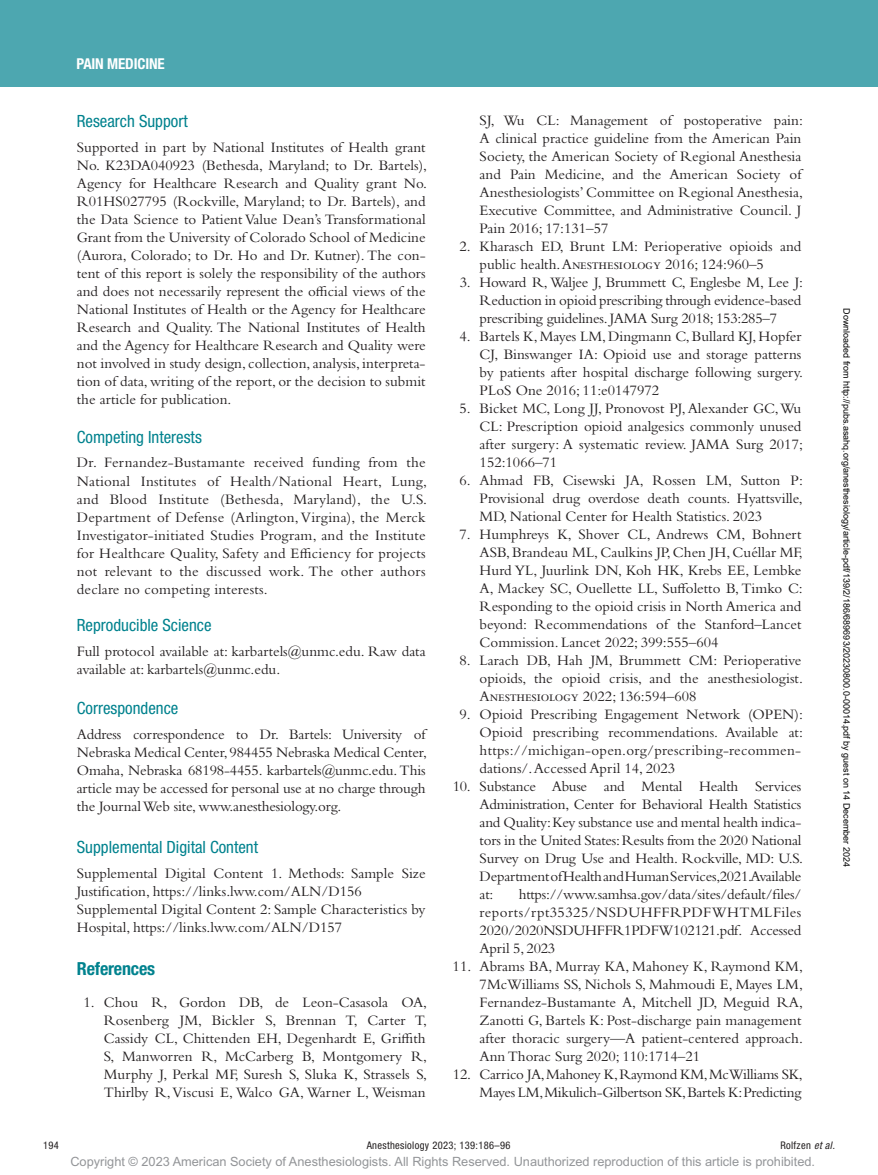
<style>
.page{position:relative;width:878px;height:1175px;background:#fff}
.page>*{position:absolute;margin:0;border:0;box-sizing:border-box;transform-origin:0 0}
.t1{font:700 condensed 18px "Helvetica Neue LT Std";color:#00828e}
.t2{font:condensed 16.8px "Helvetica Neue LT Std";color:#00828e}
.t3{font:15px/18px "Bembo Std";color:#231f20;text-align:justify}
.t4{font:15px/18px "Bembo Std";letter-spacing:-.02em;color:#231f20;text-align:right}
.t5{font:700 condensed 15px "Helvetica Neue LT Std";letter-spacing:-.01em;color:#fff}
.t6{font:12.75px "Arial MT Std";color:#939598}
.t7{font:condensed 10.5px "Helvetica Neue LT Std";letter-spacing:.03em;color:#231f20}
.t8{font:9px "Arial";color:#000}
.s1{font-style:italic}
</style>
<div class="page">
<div style="left:0;top:0;width:878px;height:86px;background:#4da7b0"></div>
<p class="t5" style="left:77px;top:54px;width:90px">Pain Medicine</p>
<p class="t2" style="left:77px;top:111px;width:112px">Research Support</p>
<p class="t3" style="left:77px;top:138px;width:352px">Supported in part by National Institutes of Health grant No. K23DA040923 (Bethesda, Maryland; to Dr. Bartels), Agency for Healthcare Research and Quality grant No.<br>R01HS027795 (Rockville, Maryland; to Dr. Bartels), and the Data Science to Patient Value Dean’s Transformational Grant from the University of Colorado School of Medicine (Aurora, Colorado; to Dr. Ho and Dr. Kutner). The con&shy;tent of this report is solely the responsibility of the authors and does not necessarily represent the official views of the National Institutes of Health or the Agency for Healthcare Research and Quality. The National Institutes of Health and the Agency for Healthcare Research and Quality were not involved in study design, collection, analysis, interpreta&shy;tion of data, writing of the report, or the decision to submit the article for publication.</p>
<p class="t2" style="left:77px;top:427px;width:126px">Competing Interests</p>
<p class="t3" style="left:77px;top:453px;width:352px">Dr. Fernandez-Bustamante received funding from the National Institutes of Health/National Heart, Lung, and Blood Institute (Bethesda, Maryland), the U.S.<br>Department of Defense (Arlington, Virgina), the Merck Investigator-initiated Studies Program, and the Institute for Healthcare Quality, Safety and Efficiency for projects not relevant to the discussed work. The other authors declare no competing interests.</p>
<p class="t2" style="left:77px;top:615px;width:136px">Reproducible Science</p>
<p class="t3" style="left:77px;top:642px;width:350px">Full protocol available at: karbartels@unmc.edu. Raw data available at: karbartels@unmc.edu.</p>
<p class="t2" style="left:77px;top:698px;width:103px">Correspondence</p>
<p class="t3" style="left:77px;top:725px;width:352px">Address correspondence to Dr. Bartels: University of Nebraska Medical Center, 984455 Nebraska Medical Center, Omaha, Nebraska 68198-4455. karbartels@unmc.edu. This article may be accessed for personal use at no charge through the Journal Web site, www.anesthesiology.org.</p>
<p class="t2" style="left:77px;top:837px;width:183px">Supplemental Digital Content</p>
<p class="t3" style="left:77px;top:864px;width:350px;text-align:left">Supplemental Digital Content 1. Methods: Sample Size Justification, https://links.lww.com/ALN/D156<br>Supplemental Digital Content 2: Sample Characteristics by Hospital, https://links.lww.com/ALN/D157</p>
<p class="t1" style="left:77px;top:958px;width:80px">References</p>
<p class="t3" style="left:104px;top:993px;width:325px;text-indent:-20px">1. Chou R, Gordon DB, de Leon-Casasola OA, Rosenberg JM, Bickler S, Brennan T, Carter T, Cassidy CL, Chittenden EH, Degenhardt E, Griffith S, Manworren R, McCarberg B, Montgomery R, Murphy J, Perkal MF, Suresh S, Sluka K, Strassels S, Thirlby R, Viscusi E, Walco GA, Warner L, Weisman</p>
<p class="t3" style="left:479px;top:111px;width:325px">SJ, Wu CL: Management of postoperative pain:<br>A clinical practice guideline from the American Pain Society, the American Society of Regional Anesthesia and Pain Medicine, and the American Society of Anesthesiologists’ Committee on Regional Anesthesia, Executive Committee, and Administrative Council. J Pain 2016; 17:131–57</p>
<p class="t3" style="left:479px;top:237px;width:323px;text-indent:-20px">2. Kharasch ED, Brunt LM: Perioperative opioids and public health. Anesthesiology 2016; 124:960–5</p>
<p class="t3" style="left:479px;top:273px;width:325px;text-indent:-20px">3. Howard R, Waljee J, Brummett C, Englesbe M, Lee J:<br>Reduction in opioid prescribing through evidence-based prescribing guidelines. JAMA Surg 2018; 153:285–7</p>
<p class="t3" style="left:479px;top:327px;width:325px;text-indent:-20px">4. Bartels K, Mayes LM, Dingmann C, Bullard KJ, Hopfer CJ, Binswanger IA: Opioid use and storage patterns by patients after hospital discharge following surgery.<br>PLoS One 2016; 11:e0147972</p>
<p class="t3" style="left:479px;top:399px;width:325px;text-indent:-20px">5. Bicket MC, Long JJ, Pronovost PJ, Alexander GC, Wu CL: Prescription opioid analgesics commonly unused after surgery: A systematic review. JAMA Surg 2017; 152:1066–71</p>
<p class="t3" style="left:479px;top:471px;width:325px;text-indent:-20px">6. Ahmad FB, Cisewski JA, Rossen LM, Sutton P:<br>Provisional drug overdose death counts. Hyattsville, MD, National Center for Health Statistics. 2023</p>
<p class="t3" style="left:479px;top:525px;width:325px;text-indent:-20px">7. Humphreys K, Shover CL, Andrews CM, Bohnert ASB, Brandeau ML, Caulkins JP, Chen JH, Cuéllar MF, Hurd YL, Juurlink DN, Koh HK, Krebs EE, Lembke A, Mackey SC, Ouellette LL, Suffoletto B, Timko C:<br>Responding to the opioid crisis in North America and beyond: Recommendations of the Stanford–Lancet Commission. Lancet 2022; 399:555–604</p>
<p class="t3" style="left:479px;top:651px;width:325px;text-indent:-20px">8. Larach DB, Hah JM, Brummett CM: Perioperative opioids, the opioid crisis, and the anesthesiologist.<br>Anesthesiology 2022; 136:594–608</p>
<p class="t3" style="left:479px;top:705px;width:325px;text-indent:-20px">9. Opioid Prescribing Engagement Network (OPEN):<br>Opioid prescribing recommendations. Available at: https://michigan-open.org/prescribing-recommen&shy;dations/. Accessed April 14, 2023</p>
<p class="t3" style="left:479px;top:777px;width:325px;text-indent:-27px">10. Substance Abuse and Mental Health Services Administration, Center for Behavioral Health Statistics and Quality: Key substance use and mental health indica&shy;tors in the United States: Results from the 2020 National Survey on Drug Use and Health. Rockville, MD: U.S.<br>Department of Health and Human Services,2021.Available at:</p>
<p class="t3" style="left:479px;top:885px;width:323px;text-indent:39px">https://www.samhsa.gov/data/sites/default/files/ reports/rpt35325/NSDUHFFRPDFWHTMLFiles 2020/2020NSDUHFFR1PDFW102121.pdf. Accessed April 5, 2023</p>
<p class="t3" style="left:479px;top:957px;width:325px;text-indent:-27px">11. Abrams BA, Murray KA, Mahoney K, Raymond KM, 7McWilliams SS, Nichols S, Mahmoudi E, Mayes LM, Fernandez-Bustamante A, Mitchell JD, Meguid RA, Zanotti G, Bartels K: Post-discharge pain management after thoracic surgery—A patient-centered approach.<br>Ann Thorac Surg 2020; 110:1714–21</p>
<p class="t4" style="left:453px;top:1065px;width:351px">12. Carrico JA, Mahoney K, Raymond KM, McWilliams SK,<br>Mayes LM, Mikulich-Gilbertson SK, Bartels K: Predicting</p>
<p class="t8" style="left:850px;top:308px;width:560px;rotate:90deg">Downloaded from http://pubs.asahq.org/anesthesiology/article-pdf/139/2/186/689693/20230800.0-00014.pdf by guest on 14 December 2024</p>
<p class="t7" style="left:43px;top:1139px;width:17px">194</p>
<p class="t7" style="left:367px;top:1139px;width:145px">Anesthesiology 2023; 139:186–96</p>
<p class="t7" style="left:780px;top:1139px;width:56px">Rolfzen <span class="s1">et al.</span></p>
<p class="t6" style="left:70px;top:1154px;width:746px">Copyright © 2023 American Society of Anesthesiologists. All Rights Reserved. Unauthorized reproduction of this article is prohibited.</p>
</div>
